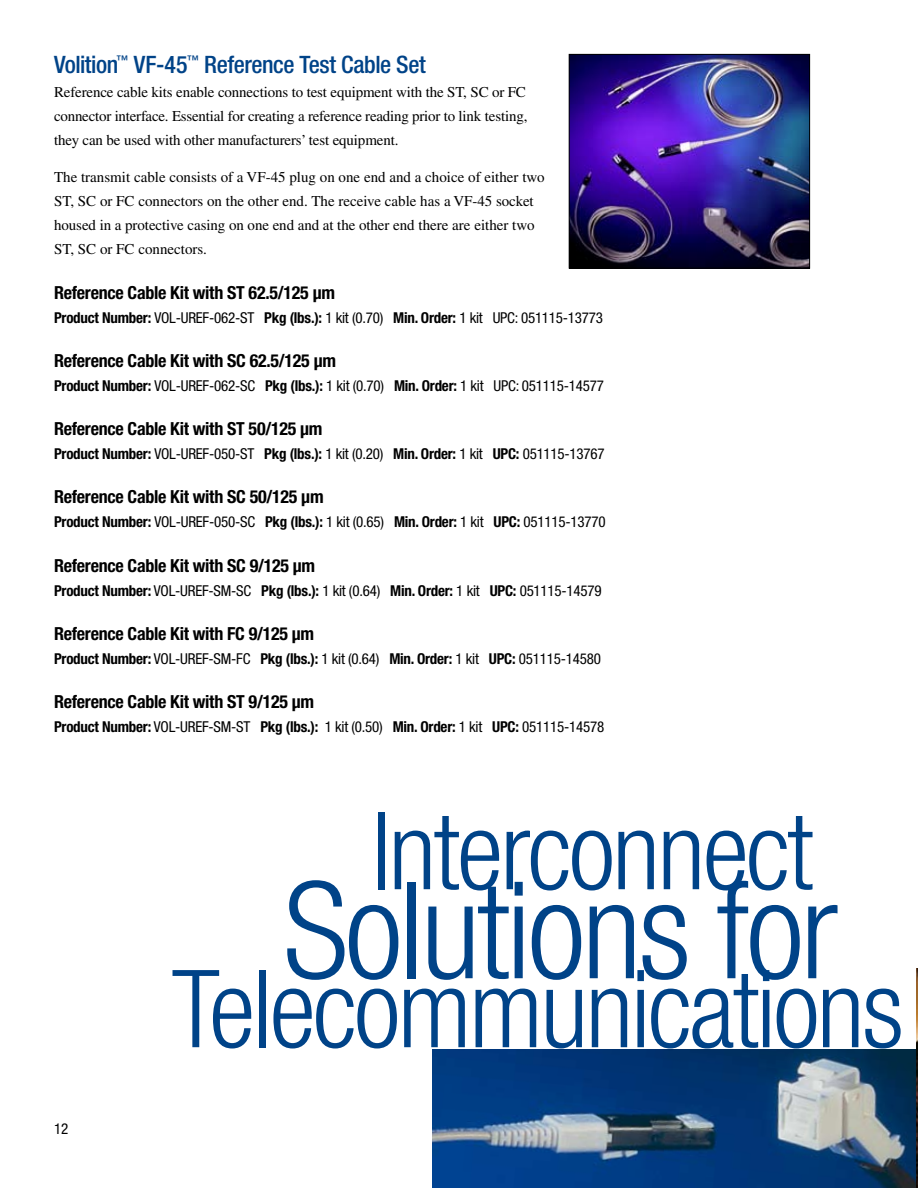
<style>
.page{position:relative;width:918px;height:1188px;background:#fff}
.page>*{position:absolute;margin:0;border:0;box-sizing:border-box;transform-origin:0 0}
.t1{font:300 condensed 135px "Helvetica Neue";letter-spacing:-.025em;color:#004388}
.t2{font:300 condensed 108px/157.9px "Helvetica Neue";letter-spacing:-.025em;color:#004388}
.t3{font:500 condensed 24px "Helvetica Neue";letter-spacing:-.02em;color:#004388}
.t4{font:700 condensed 18px "Helvetica Neue";letter-spacing:-.015em;color:#000}
.t5{font:condensed 15px "Helvetica Neue";letter-spacing:-.015em;color:#000}
.t6{font:15px/24px "Times";color:#000;text-align:justify}
.s1{font-weight:700}
</style>
<div class="page">
<img style="left:571px;top:56px;width:237px;height:210px">
<div style="left:569px;top:54px;width:241px;height:214px;border:1px solid #000"></div>
<img style="left:432px;top:1049px;width:484px;height:139px">
<img style="left:916px;top:968px;width:2px;height:220px">
<h3 class="t3" style="left:54px;top:50px;width:373px">Volition<sup>™</sup> VF-45<sup>™</sup> Reference Test Cable Set</h3>
<p class="t6" style="left:54px;top:80px;width:475px">Reference cable kits enable connections to test equipment with the ST, SC or FC connector interface. Essential for creating a reference reading prior to link testing, they can be used with other manufacturers’ test equipment.</p>
<p class="t6" style="left:54px;top:165px;width:492px;text-align:left">The transmit cable consists of a VF-45 plug on one end and a choice of either two ST, SC or FC connectors on the other end. The receive cable has a VF-45 socket housed in a protective casing on one end and at the other end there are either two ST, SC or FC connectors.</p>
<p class="t4" style="left:54px;top:281px;width:283px">Reference Cable Kit with ST 62.5/125 µm</p>
<p class="t5" style="left:54px;top:309px;width:551px"><span class="s1">Product Number:</span> VOL-UREF-062-ST <span class="s1">Pkg (lbs.):</span> 1 kit (0.70) <span class="s1">Min. Order:</span> 1 kit UPC: 051115-13773</p>
<p class="t4" style="left:54px;top:350px;width:284px">Reference Cable Kit with SC 62.5/125 µm</p>
<p class="t5" style="left:54px;top:377px;width:551px"><span class="s1">Product Number:</span> VOL-UREF-062-SC <span class="s1">Pkg (lbs.):</span> 1 kit (0.70) <span class="s1">Min. Order:</span> 1 kit UPC: 051115-14577</p>
<p class="t4" style="left:54px;top:418px;width:270px">Reference Cable Kit with ST 50/125 µm</p>
<p class="t5" style="left:54px;top:445px;width:552px"><span class="s1">Product Number:</span> VOL-UREF-050-ST <span class="s1">Pkg (lbs.):</span> 1 kit (0.20) <span class="s1">Min. Order:</span> 1 kit <span class="s1">UPC:</span> 051115-13767</p>
<p class="t4" style="left:54px;top:486px;width:271px">Reference Cable Kit with SC 50/125 µm</p>
<p class="t5" style="left:54px;top:513px;width:553px"><span class="s1">Product Number:</span> VOL-UREF-050-SC <span class="s1">Pkg (lbs.):</span> 1 kit (0.65) <span class="s1">Min. Order:</span> 1 kit <span class="s1">UPC:</span> 051115-13770</p>
<p class="t4" style="left:54px;top:554px;width:263px">Reference Cable Kit with SC 9/125 µm</p>
<p class="t5" style="left:54px;top:582px;width:549px"><span class="s1">Product Number:</span> VOL-UREF-SM-SC <span class="s1">Pkg (lbs.):</span> 1 kit (0.64) <span class="s1">Min. Order:</span> 1 kit <span class="s1">UPC:</span> 051115-14579</p>
<p class="t4" style="left:54px;top:623px;width:262px">Reference Cable Kit with FC 9/125 µm</p>
<p class="t5" style="left:54px;top:650px;width:548px"><span class="s1">Product Number:</span> VOL-UREF-SM-FC <span class="s1">Pkg (lbs.):</span> 1 kit (0.64) <span class="s1">Min. Order:</span> 1 kit <span class="s1">UPC:</span> 051115-14580</p>
<p class="t4" style="left:54px;top:691px;width:262px">Reference Cable Kit with ST 9/125 µm</p>
<p class="t5" style="left:54px;top:718px;width:552px"><span class="s1">Product Number:</span> VOL-UREF-SM-ST <span class="s1">Pkg (lbs.):</span> 1 kit (0.50) <span class="s1">Min. Order:</span> 1 kit <span class="s1">UPC:</span> 051115-14578</p>
<p class="t5" style="left:54px;top:1120px;width:16px">12</p>
<h2 class="t2" style="left:172px;top:771px;width:734px;text-indent:199px">Interconnect<br>Telecommunications</h2>
<h1 class="t1" style="left:284px;top:853px;width:556px">Solutions for</h1>
</div>
